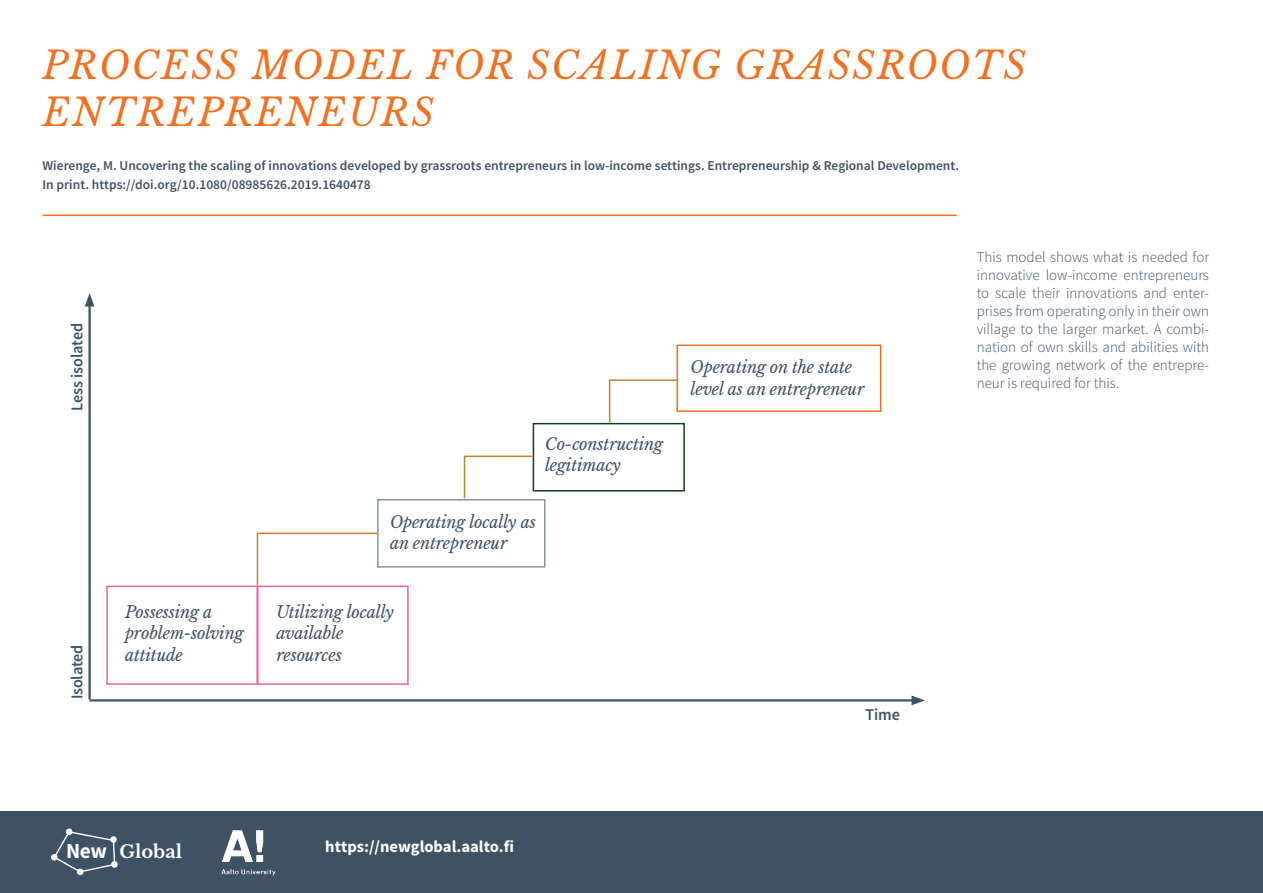
<style>
.page{position:relative;width:1263px;height:893px;background:#fff}
.page>*{position:absolute;margin:0;border:0;box-sizing:border-box;transform-origin:0 0}
.t1{font:italic 37.65px/47.1px "Libre Baskerville";letter-spacing:.05em;color:#f27021}
.t2{font:700 18px "Libre Baskerville";color:#fff}
.t3{font:italic 16.5px/21.1px "Libre Baskerville";letter-spacing:-.01em;color:#3d5265}
.t4{font:700 16.5px "Source Sans Pro";color:#fff}
.t5{font:600 16.5px "Source Sans Pro";letter-spacing:-.01em;color:#3d5265}
.t6{font:300 15px/18px "Source Sans Pro";color:#3d5265;text-align:justify}
.t7{font:600 13.5px/19.5px "Source Sans Pro";color:#3d5265}
.s1{font-family:"Source Sans Pro";font-size:21.3px}
</style>
<div class="page">
<div style="left:0;top:811px;width:1263px;height:82px;background:#3d5265"></div>
<div style="left:77px;top:868px;width:7px;height:7px;background:#fff;border-radius:50%"></div>
<svg style="left:52px;top:830px;width:64px;height:43px"></svg>
<img style="left:221px;top:830px;width:54px;height:45px">
<hr style="left:43px;top:215px;width:914px;height:1px;background:#f27021">
<hr style="left:90px;top:699px;width:826px;height:2px;background:#3d5265">
<svg style="left:911px;top:695px;width:14px;height:10px"></svg>
<hr style="left:88px;top:302px;width:3px;height:397px;background:#3d5265">
<svg style="left:85px;top:293px;width:9px;height:13px"></svg>
<div style="left:106px;top:586px;width:153px;height:99px;border:2px solid #ec619f"></div>
<div style="left:256px;top:586px;width:153px;height:99px;border:2px solid #ec619f"></div>
<div style="left:377px;top:499px;width:168px;height:69px;border:2px solid #809987"></div>
<div style="left:533px;top:423px;width:152px;height:68px;border:2px solid #10401d"></div>
<div style="left:676px;top:345px;width:205px;height:67px;border:2px solid #f27021"></div>
<hr style="left:257px;top:533px;width:1px;height:52px;background:#c58135">
<hr style="left:464px;top:456px;width:1px;height:42px;background:#c58135">
<hr style="left:609px;top:380px;width:1px;height:42px;background:#c58135">
<hr style="left:257px;top:533px;width:120px;height:1px;background:#c58135">
<hr style="left:464px;top:456px;width:69px;height:1px;background:#c58135">
<hr style="left:610px;top:379px;width:68px;height:2px;background:#c58135">
<h1 class="t1" style="left:43px;top:42px;width:985px">PROCESS MODEL FOR SCALING GRASSROOTS<br>ENTREPRENEURS</h1>
<p class="t7" style="left:43px;top:156px;width:918px">Wierenge, M. Uncovering the scaling of innovations developed by grassroots entrepreneurs in low-income settings. Entrepreneurship &amp; Regional Development.<br>In print. https://doi.org/10.1080/08985626.2019.1640478</p>
<p class="t5" style="left:67px;top:410px;width:89px;rotate:-90deg">Less isolated</p>
<p class="t5" style="left:67px;top:699px;width:57px;rotate:-90deg">Isolated</p>
<p class="t3" style="left:545px;top:433px;width:119px">Co-constructing legitimacy</p>
<p class="t3" style="left:390px;top:511px;width:147px">Operating locally as an entrepreneur</p>
<p class="t3" style="left:125px;top:602px;width:120px">Possessing a problem-solving attitude</p>
<p class="t3" style="left:276px;top:602px;width:119px">Utilizing locally available resources</p>
<p class="t3" style="left:691px;top:357px;width:175px">Operating on the state level as an entrepreneur</p>
<p class="t5" style="left:865px;top:704px;width:36px">Time</p>
<p class="t2" style="left:66px;top:840px;width:117px"><span class="s1">New</span> Global</p>
<p class="t4" style="left:325px;top:836px;width:190px">https://newglobal.aalto.fi</p>
<p class="t6" style="left:977px;top:248px;width:234px">This model shows what is needed for innovative low-income entrepreneurs to scale their innovations and enter&shy;prises from operating only in their own village to the larger market. A combi&shy;nation of own skills and abilities with the growing network of the entrepre&shy;neur is required for this.</p>
</div>
